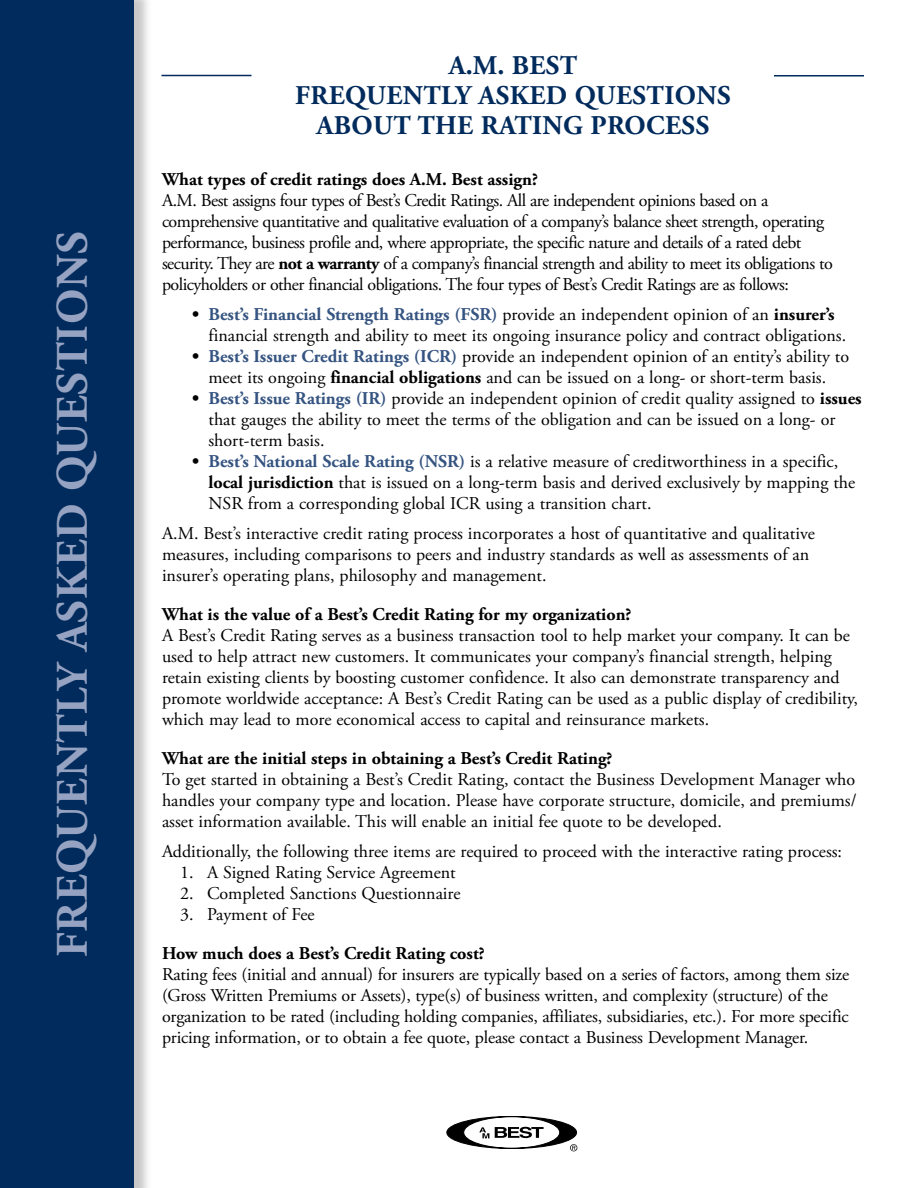
<style>
.page{position:relative;width:918px;height:1188px;background:#fff}
.page>*{position:absolute;margin:0;border:0;box-sizing:border-box;transform-origin:0 0}
.t1{font:700 45px "Adobe Garamond Pro";letter-spacing:.015em;color:#95a2c1}
.t2{font:700 27px/30px "Adobe Garamond Pro";letter-spacing:.015em;color:#002b5c;text-align:center}
.t3{font:18px/21px "Adobe Garamond Pro";color:#000}
.t4{font:18px/21px "Adobe Garamond Pro";letter-spacing:-.03em;color:#000}
.t5{font:700 18px "Adobe Garamond Pro";color:#000}
.s1{font-weight:700}
.s2{font-weight:700;color:#355481}
</style>
<div class="page">
<hr style="left:162px;top:75px;width:90px;height:1px;background:#002b5c">
<div style="left:0;top:0;width:152px;height:1188px;background:#000;opacity:.22"></div>
<div style="left:0;top:0;width:133px;height:1188px;background:#002b5c"></div>
<hr style="left:774px;top:75px;width:90px;height:1px;background:#002b5c">
<svg style="left:447px;top:1116px;width:130px;height:35px"></svg>
<h1 class="t1" style="left:46px;top:957px;width:727px;rotate:-90deg">FREQUENTLY ASKED QUESTIONS</h1>
<h2 class="t2" style="left:295px;top:51px;width:437px">A.M. BEST<br>FREQUENTLY ASKED QUESTIONS<br>ABOUT THE RATING PROCESS</h2>
<p class="t5" style="left:162px;top:168px;width:378px">What types of credit ratings does A.M. Best assign?</p>
<p class="t4" style="left:162px;top:190px;width:672px">A.M. Best assigns four types of Best’s Credit Ratings. All are independent opinions based on a comprehensive quantitative and qualitative evaluation of a company’s balance sheet strength, operating performance, business profile and, where appropriate, the specific nature and details of a rated debt security. They are <span class="s1">not a warranty</span> of a company’s financial strength and ability to meet its obligations to policyholders or other financial obligations. The four types of Best’s Credit Ratings are as follows:</p>
<p class="t3" style="left:208px;top:304px;width:639px;text-indent:-16px"><span class="s1">•</span> <span class="s2">Best’s Financial Strength Ratings (FSR)</span> provide an independent opinion of an <span class="s1">insurer’s </span>financial strength and ability to meet its ongoing insurance policy and contract obligations.</p>
<p class="t3" style="left:192px;top:346px;width:659px;text-align:center"><span class="s1">•</span> <span class="s2">Best’s Issuer Credit Ratings (ICR)</span> provide an independent opinion of an entity’s ability to meet its ongoing <span class="s1">financial obligations</span> and can be issued on a long- or short-term basis.</p>
<p class="t3" style="left:208px;top:388px;width:655px;text-indent:-16px"><span class="s1">•</span> <span class="s2">Best’s Issue Ratings (IR)</span> provide an independent opinion of credit quality assigned to <span class="s1">issues </span>that gauges the ability to meet the terms of the obligation and can be issued on a long- or short-term basis.</p>
<p class="t3" style="left:208px;top:451px;width:648px;text-indent:-16px"><span class="s1">•</span> <span class="s2">Best’s National Scale Rating (NSR)</span> is a relative measure of creditworthiness in a specific, <span class="s1">local jurisdiction</span> that is issued on a long-term basis and derived exclusively by mapping the<br>NSR from a corresponding global ICR using a transition chart.</p>
<p class="t3" style="left:162px;top:523px;width:654px">A.M. Best’s interactive credit rating process incorporates a host of quantitative and qualitative measures, including comparisons to peers and industry standards as well as assessments of an insurer’s operating plans, philosophy and management.</p>
<p class="t5" style="left:162px;top:603px;width:471px">What is the value of a Best’s Credit Rating for my organization?</p>
<p class="t3" style="left:162px;top:625px;width:698px">A Best’s Credit Rating serves as a business transaction tool to help market your company. It can be used to help attract new customers. It communicates your company’s financial strength, helping retain existing clients by boosting customer confidence. It also can demonstrate transparency and promote worldwide acceptance: A Best’s Credit Rating can be used as a public display of credibility, which may lead to more economical access to capital and reinsurance markets.</p>
<p class="t5" style="left:162px;top:747px;width:452px">What are the initial steps in obtaining a Best’s Credit Rating?</p>
<p class="t3" style="left:162px;top:769px;width:696px;text-align:justify">To get started in obtaining a Best’s Credit Rating, contact the Business Development Manager who handles your company type and location. Please have corporate structure, domicile, and premiums/ asset information available. This will enable an initial fee quote to be developed.</p>
<p class="t3" style="left:162px;top:841px;width:682px">Additionally, the following three items are required to proceed with the interactive rating process:</p>
<p class="t3" style="left:180px;top:862px;width:277px">1. A Signed Rating Service Agreement</p>
<p class="t3" style="left:180px;top:883px;width:282px">2. Completed Sanctions Questionnaire</p>
<p class="t3" style="left:180px;top:904px;width:136px">3. Payment of Fee</p>
<p class="t5" style="left:162px;top:942px;width:324px">How much does a Best’s Credit Rating cost?</p>
<p class="t3" style="left:162px;top:964px;width:689px">Rating fees (initial and annual) for insurers are typically based on a series of factors, among them size (Gross Written Premiums or Assets), type(s) of business written, and complexity (structure) of the organization to be rated (including holding companies, affiliates, subsidiaries, etc.). For more specific pricing information, or to obtain a fee quote, please contact a Business Development Manager.</p>
</div>
